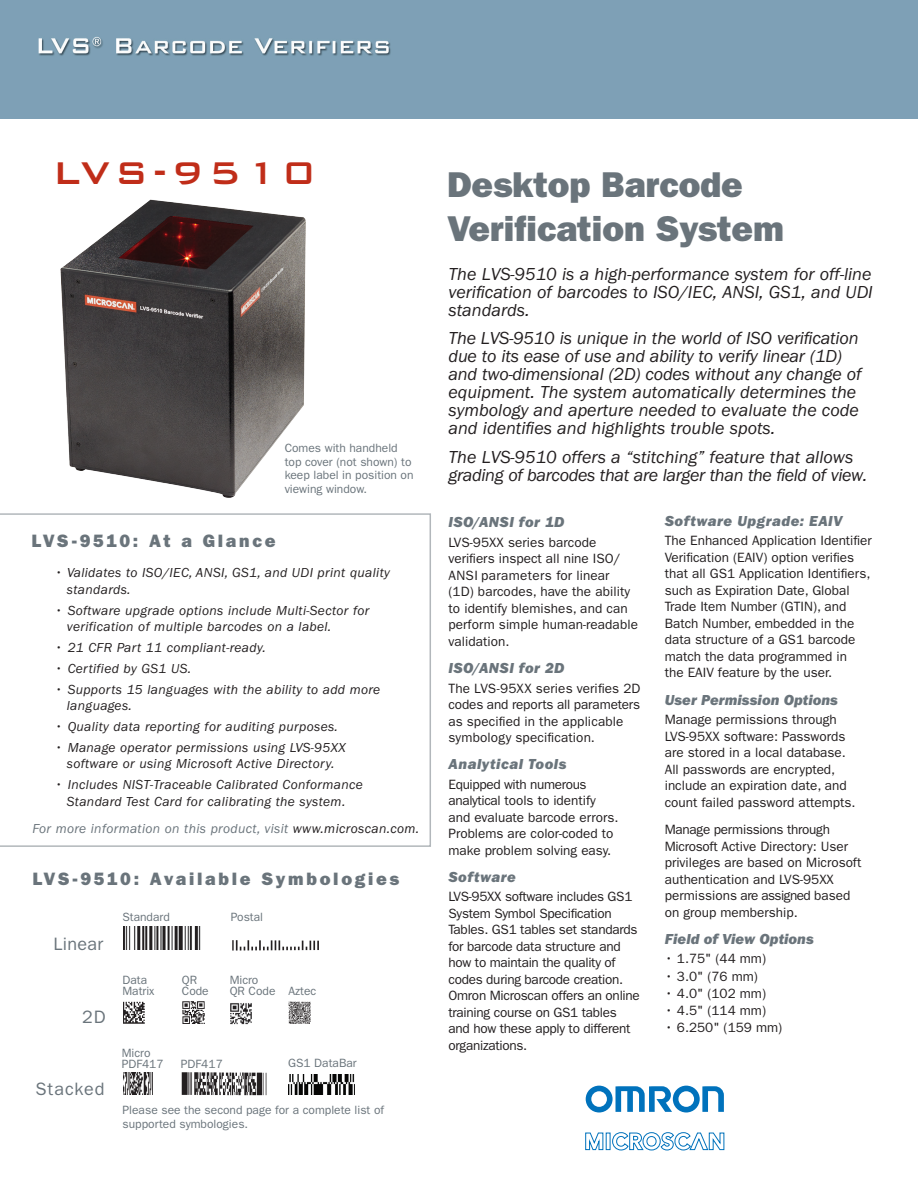
<style>
.page{position:relative;width:918px;height:1188px;background:#fff}
.page>*{position:absolute;margin:0;border:0;box-sizing:border-box;transform-origin:0 0}
.t1{font:500 42px "Bank Gothic BT";letter-spacing:.11em;color:#c02d19}
.t2{font:36px/43.2px "ITC Franklin Gothic Std Hvy";color:#6a747b}
.t3{font:italic 18px/18px "ITC Franklin Gothic Std";color:#231f20}
.t4{font:18px "ITC Franklin Gothic Std Hvy";letter-spacing:.145em;color:#6a747b}
.t5{font:18px "ITC Franklin Gothic Std";letter-spacing:.035em;color:#6a747b}
.t6{font:15px "ITC Franklin Gothic Std Hvy It";letter-spacing:.025em;color:#6a747b}
.t7{font:15px "ITC Franklin Gothic Std Hvy It";color:#6a747b}
.t8{font:13.5px/16.5px "ITC Franklin Gothic Std";color:#231f20}
.t9{font:italic 13.5px/16.5px "ITC Franklin Gothic Std";letter-spacing:.025em;color:#231f20}
.t10{font:13.5px/16.5px "ITC Franklin Gothic Std";letter-spacing:-.02em;color:#231f20}
.t11{font:italic 13.5px "ITC Franklin Gothic Std";letter-spacing:.025em;color:#6a747b}
.t12{font:12px/10.5px "ITC Franklin Gothic Std";color:#6a747b}
.s1{color:#231f20}
</style>
<div class="page">
<div style="left:0;top:0;width:918px;height:118px;background:#7ea0b6"></div>
<svg style="left:0;top:513px;width:431px;height:334px"></svg>
<img style="left:123px;top:1073px;width:29px;height:21px">
<img style="left:124px;top:927px;width:77px;height:22px">
<img style="left:182px;top:1002px;width:22px;height:21px">
<img style="left:123px;top:1002px;width:22px;height:22px">
<img style="left:181px;top:1073px;width:86px;height:23px">
<img style="left:289px;top:1074px;width:66px;height:21px">
<img style="left:231px;top:1003px;width:21px;height:21px">
<img style="left:288px;top:1001px;width:23px;height:23px">
<img style="left:232px;top:940px;width:87px;height:11px">
<img style="left:60px;top:199px;width:246px;height:299px">
<svg style="left:586px;top:1086px;width:138px;height:27px"></svg>
<svg style="left:585px;top:1132px;width:139px;height:19px"></svg>
<h1 class="t1" style="left:53px;top:151px;width:264px">LVS-9510</h1>
<p class="t12" style="left:285px;top:441px;width:130px;line-height:13.5px">Comes with handheld top cover (not shown) to keep label in position on viewing window.</p>
<h3 class="t4" style="left:32px;top:530px;width:246px">LVS-9510: At a Glance</h3>
<p class="t9" style="left:67px;top:565px;width:325px;text-indent:-13px">• Validates to ISO/IEC, ANSI, GS1, and UDI print quality standards.</p>
<p class="t9" style="left:67px;top:602px;width:304px;text-indent:-13px">• Software upgrade options include Multi-Sector for verification of multiple barcodes on a label.</p>
<p class="t9" style="left:54px;top:639px;width:213px">• 21 CFR Part 11 compliant-ready.</p>
<p class="t9" style="left:54px;top:660px;width:139px">• Certified by GS1 US.</p>
<p class="t9" style="left:67px;top:681px;width:315px;text-indent:-13px">• Supports 15 languages with the ability to add more languages.</p>
<p class="t9" style="left:54px;top:718px;width:285px">• Quality data reporting for auditing purposes.</p>
<p class="t9" style="left:54px;top:739px;width:293px;text-align:center">• Manage operator permissions using LVS-95XX software or using Microsoft Active Directory.</p>
<p class="t9" style="left:54px;top:777px;width:310px;text-align:center">• Includes NIST-Traceable Calibrated Conformance<br>Standard Test Card for calibrating the system.</p>
<p class="t11" style="left:32px;top:821px;width:388px">For more information on this product, visit <span class="s1">www.microscan.com.</span></p>
<h3 class="t4" style="left:32px;top:869px;width:368px">LVS-9510: Available Symbologies</h3>
<h3 class="t5" style="left:53px;top:934px;width:52px">Linear</h3>
<h3 class="t5" style="left:82px;top:1007px;width:25px">2D</h3>
<h3 class="t5" style="left:35px;top:1079px;width:71px">Stacked</h3>
<p class="t12" style="left:122px;top:912px;width:49px">Standard</p>
<p class="t12" style="left:231px;top:912px;width:34px">Postal</p>
<p class="t12" style="left:122px;top:975px;width:34px">Data<br>Matrix</p>
<p class="t12" style="left:182px;top:975px;width:28px">QR<br>Code</p>
<p class="t12" style="left:230px;top:975px;width:88px">Micro<br>QR Code Aztec</p>
<p class="t12" style="left:122px;top:1048px;width:44px">Micro<br>PDF417</p>
<p class="t12" style="left:181px;top:1058px;width:44px">PDF417</p>
<p class="t12" style="left:288px;top:1058px;width:70px">GS1 DataBar</p>
<p class="t12" style="left:123px;top:1103px;width:263px;line-height:13.5px">Please see the second page for a complete list of supported symbologies.</p>
<h2 class="t2" style="left:447px;top:164px;width:339px">Desktop Barcode<br>Verification System</h2>
<h3 class="t3" style="left:448px;top:265px;width:426px;text-align:justify">The LVS-9510 is a high-performance system for off-line verification of barcodes to ISO/IEC, ANSI, GS1, and UDI standards.</h3>
<p class="t3" style="left:448px;top:330px;width:415px">The LVS-9510 is unique in the world of ISO verification due to its ease of use and ability to verify linear (1D) and two-dimensional (2D) codes without any change of equipment. The system automatically determines the symbology and aperture needed to evaluate the code and identifies and highlights trouble spots.</p>
<h3 class="t3" style="left:448px;top:448px;width:420px">The LVS-9510 offers a “stitching” feature that allows grading of barcodes that are larger than the field of view.</h3>
<p class="t6" style="left:448px;top:513px;width:118px">ISO/ANSI for 1D</p>
<p class="t8" style="left:448px;top:534px;width:191px">LVS-95XX series barcode verifiers inspect all nine ISO/<br>ANSI parameters for linear (1D) barcodes, have the ability to identify blemishes, and can perform simple human-readable validation.</p>
<p class="t6" style="left:448px;top:659px;width:118px">ISO/ANSI for 2D</p>
<p class="t8" style="left:448px;top:680px;width:193px">The LVS-95XX series verifies 2D codes and reports all parameters as specified in the applicable symbology specification.</p>
<p class="t6" style="left:448px;top:756px;width:120px">Analytical Tools</p>
<p class="t8" style="left:448px;top:776px;width:172px">Equipped with numerous analytical tools to identify and evaluate barcode errors.<br>Problems are color-coded to make problem solving easy.</p>
<p class="t6" style="left:448px;top:868px;width:69px">Software</p>
<p class="t10" style="left:448px;top:889px;width:193px">LVS-95XX software includes GS1<br>System Symbol Specification<br>Tables. GS1 tables set standards for barcode data structure and how to maintain the quality of codes during barcode creation.<br>Omron Microscan offers an online training course on GS1 tables and how these apply to different organizations.</p>
<p class="t6" style="left:665px;top:512px;width:179px">Software Upgrade: EAIV</p>
<p class="t8" style="left:665px;top:533px;width:209px">The Enhanced Application Identifier<br>Verification (EAIV) option verifies that all GS1 Application Identifiers, such as Expiration Date, Global<br>Trade Item Number (GTIN), and<br>Batch Number, embedded in the data structure of a GS1 barcode match the data programmed in<br>the EAIV feature by the user.</p>
<p class="t7" style="left:665px;top:691px;width:175px">User Permission Options</p>
<p class="t8" style="left:665px;top:712px;width:192px">Manage permissions through<br>LVS-95XX software: Passwords are stored in a local database.<br>All passwords are encrypted, include an expiration date, and count failed password attempts.</p>
<p class="t8" style="left:665px;top:821px;width:198px">Manage permissions through<br>Microsoft Active Directory: User privileges are based on Microsoft authentication and LVS-95XX permissions are assigned based on group membership.</p>
<p class="t7" style="left:665px;top:930px;width:151px">Field of View Options</p>
<p class="t8" style="left:665px;top:951px;width:103px">• 1.75" (44 mm)</p>
<p class="t8" style="left:665px;top:968px;width:95px">• 3.0" (76 mm)</p>
<p class="t8" style="left:665px;top:985px;width:103px">• 4.0" (102 mm)</p>
<p class="t8" style="left:665px;top:1002px;width:103px">• 4.5" (114 mm)</p>
<p class="t8" style="left:665px;top:1020px;width:119px">• 6.250" (159 mm)</p>
</div>
